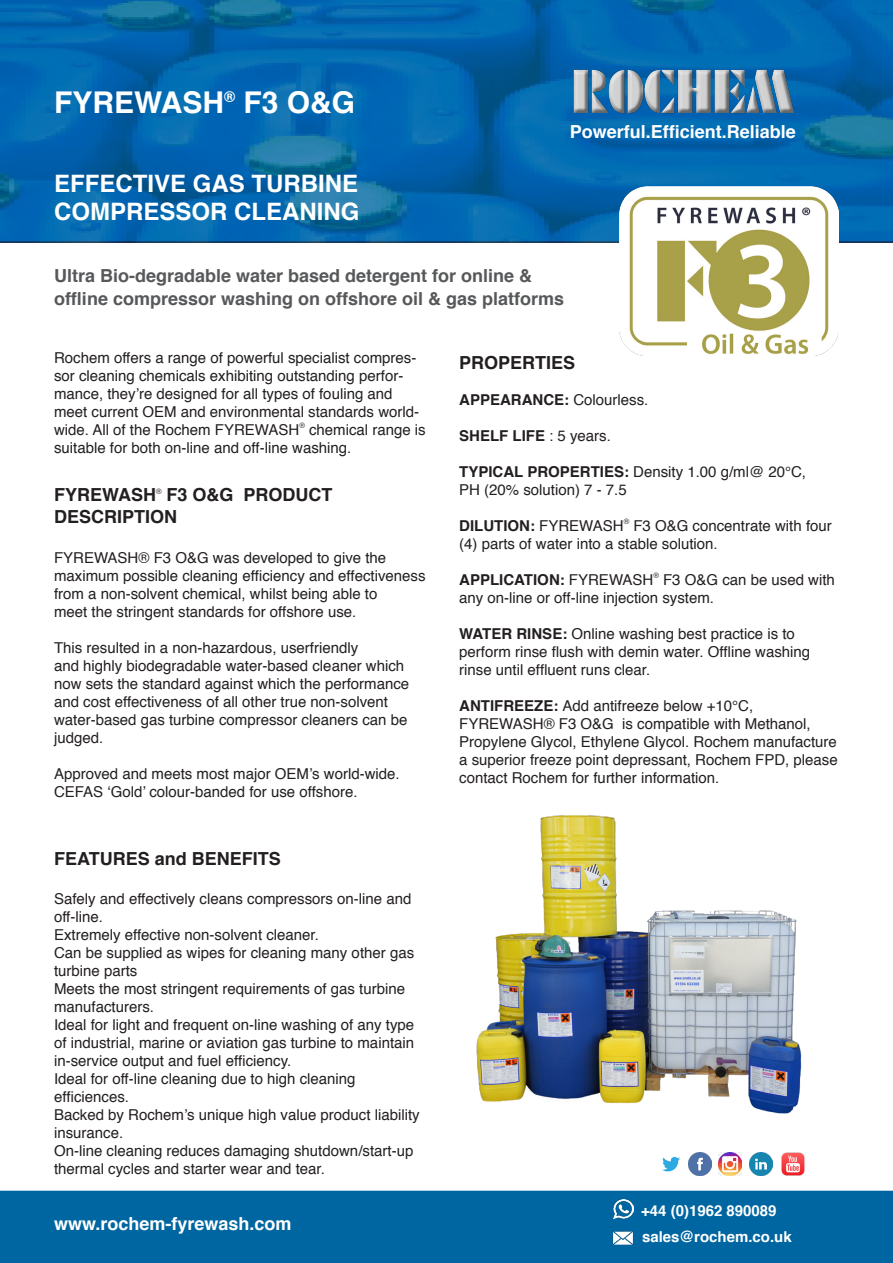
<style>
.page{position:relative;width:893px;height:1263px;background:#fff}
.page>*{position:absolute;margin:0;border:0;box-sizing:border-box;transform-origin:0 0}
.t1{font:700 30px "Helvetica";color:#fff}
.t2{font:700 24px/28.8px "Helvetica";color:#fff}
.t3{font:700 18px/22.5px "Helvetica";color:#57585a}
.t4{font:700 18px/21.6px "Helvetica";color:#231f20}
.t5{font:700 18px "Helvetica";color:#fff}
.t6{font:15px/18px "Helvetica";color:#231f20}
.t7{font:700 15px "Helvetica";color:#231f20}
.t8{font:700 15px "Helvetica";color:#fff}
.t9{font:7.5px "Helvetica";color:#231f20}
.s1{font-weight:400}
.s2{font-weight:700}
</style>
<div class="page">
<img style="left:0;top:0;width:893px;height:243px">
<img style="left:570px;top:62px;width:226px;height:57px">
<img style="left:662px;top:1156px;width:18px;height:16px">
<img style="left:688px;top:1152px;width:23px;height:23px">
<img style="left:719px;top:1152px;width:23px;height:23px">
<img style="left:749px;top:1152px;width:23px;height:23px">
<img style="left:781px;top:1152px;width:23px;height:23px">
<img style="left:476px;top:815px;width:326px;height:299px">
<div style="left:0;top:1191px;width:893px;height:72px;background:#0066a1"></div>
<img style="left:609px;top:1222px;width:29px;height:31px">
<img style="left:613px;top:1199px;width:20px;height:20px">
<img style="left:619px;top:186px;width:220px;height:170px">
<p class="t1" style="left:54px;top:78px;width:303px">FYREWASH<sup>®</sup> F3 O&amp;G</p>
<p class="t2" style="left:54px;top:169px;width:307px">EFFECTIVE GAS TURBINE<br>COMPRESSOR CLEANING</p>
<p class="t5" style="left:570px;top:117px;width:228px">Powerful.Efficient.Reliable</p>
<p class="t3" style="left:54px;top:265px;width:512px">Ultra Bio-degradable water based detergent for online &amp; offline compressor washing on offshore oil &amp; gas platforms</p>
<p class="t6" style="left:54px;top:349px;width:367px">Rochem offers a range of powerful specialist compres&shy;sor cleaning chemicals exhibiting outstanding perfor&shy;mance, they’re designed for all types of fouling and meet current OEM and environmental standards world&shy;wide. All of the Rochem FYREWASH</p>
<p class="t9" style="left:299px;top:419px;width:7px">®</p>
<p class="t6" style="left:54px;top:421px;width:373px;text-indent:255px">chemical range is suitable for both on-line and off-line washing.</p>
<p class="t4" style="left:54px;top:484px;width:280px;text-indent:113px">F3 O&amp;G PRODUCT<br>DESCRIPTION</p>
<p class="t6" style="left:54px;top:549px;width:373px">FYREWASH® F3 O&amp;G was developed to give the maximum possible cleaning efficiency and effectiveness from a non-solvent chemical, whilst being able to</p>
<p class="t6" style="left:54px;top:603px;width:304px">meet the stringent standards for offshore use.</p>
<p class="t6" style="left:54px;top:639px;width:306px">This resulted in a non-hazardous, userfriendly</p>
<p class="t6" style="left:54px;top:657px;width:357px">and highly biodegradable water-based cleaner which now sets the standard against which the performance and cost effectiveness of all other true non-solvent water-based gas turbine compressor cleaners can be judged.</p>
<p class="t6" style="left:54px;top:765px;width:347px">Approved and meets most major OEM’s world-wide.<br>CEFAS ‘Gold’ colour-banded for use offshore.</p>
<p class="t4" style="left:54px;top:484px;width:104px">FYREWASH</p>
<p class="t9" style="left:156px;top:485px;width:7px">®</p>
<p class="t4" style="left:54px;top:848px;width:228px">FEATURES and BENEFITS</p>
<p class="t6" style="left:54px;top:890px;width:359px">Safely and effectively cleans compressors on-line and off-line.</p>
<p class="t6" style="left:54px;top:926px;width:362px">Extremely effective non-solvent cleaner.<br>Can be supplied as wipes for cleaning many other gas</p>
<p class="t6" style="left:54px;top:962px;width:85px">turbine parts</p>
<p class="t6" style="left:54px;top:980px;width:352px">Meets the most stringent requirements of gas turbine manufacturers.</p>
<p class="t6" style="left:54px;top:1016px;width:362px">Ideal for light and frequent on-line washing of any type of industrial, marine or aviation gas turbine to maintain in-service output and fuel efficiency.<br>Ideal for off-line cleaning due to high cleaning efficiences.</p>
<p class="t6" style="left:54px;top:1106px;width:367px">Backed by Rochem’s unique high value product liability insurance.</p>
<p class="t6" style="left:54px;top:1142px;width:361px">On-line cleaning reduces damaging shutdown/start-up thermal cycles and starter wear and tear.</p>
<p class="t5" style="left:54px;top:1209px;width:239px">www.rochem-fyrewash.com</p>
<p class="t4" style="left:459px;top:352px;width:118px">PROPERTIES</p>
<p class="t7" style="left:459px;top:388px;width:191px">APPEARANCE: <span class="s1">Colourless.</span></p>
<p class="t7" style="left:459px;top:424px;width:153px">SHELF LIFE <span class="s1">: 5 years.</span></p>
<p class="t6" style="left:459px;top:463px;width:348px"><span class="s2">TYPICAL PROPERTIES:</span> Density 1.00 g/ml@ 20°C,<br>PH (20% solution) 7 - 7.5</p>
<p class="t7" style="left:459px;top:514px;width:166px">DILUTION: <span class="s1">FYREWASH</span></p>
<p class="t9" style="left:624px;top:515px;width:7px">®</p>
<p class="t6" style="left:459px;top:517px;width:374px;text-indent:174px">F3 O&amp;G concentrate with four (4) parts of water into a stable solution.</p>
<p class="t7" style="left:459px;top:568px;width:196px">APPLICATION: <span class="s1">FYREWASH</span></p>
<p class="t9" style="left:653px;top:569px;width:7px">®</p>
<p class="t6" style="left:459px;top:571px;width:377px;text-indent:204px">F3 O&amp;G can be used with any on-line or off-line injection system.</p>
<p class="t6" style="left:459px;top:625px;width:352px"><span class="s2">WATER RINSE:</span> Online washing best practice is to perform rinse flush with demin water. Offline washing rinse until effluent runs clear.</p>
<p class="t6" style="left:459px;top:697px;width:380px"><span class="s2">ANTIFREEZE:</span> Add antifreeze below +10°C, FYREWASH® F3 O&amp;G is compatible with Methanol, Propylene Glycol, Ethylene Glycol. Rochem manufacture a superior freeze point depressant, Rochem FPD, please contact Rochem for further information.</p>
<p class="t8" style="left:641px;top:1199px;width:137px">+44 (0)1962 890089</p>
<p class="t8" style="left:642px;top:1225px;width:151px">sales@rochem.co.uk</p>
</div>
